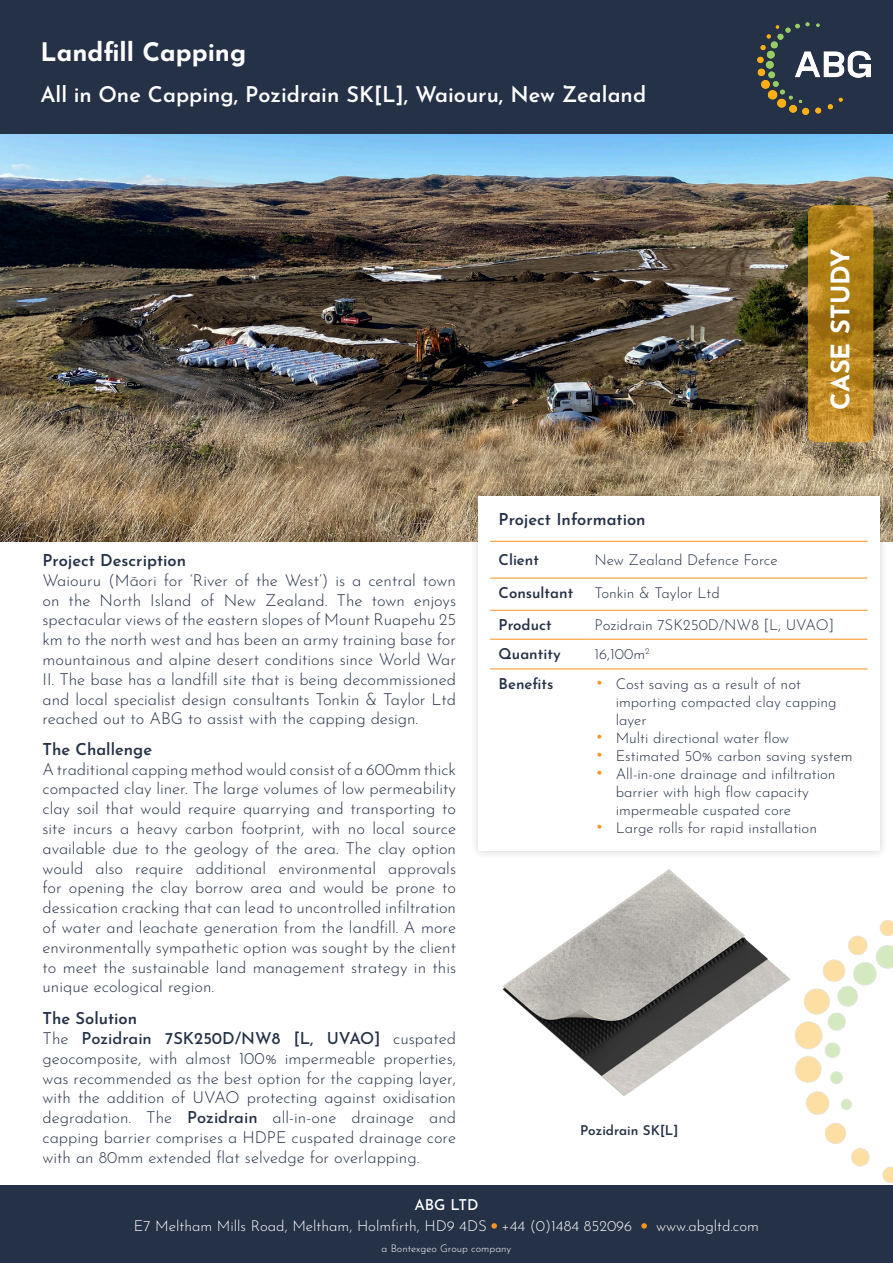
<style>
.page{position:relative;width:893px;height:1263px;background:#fff}
.page>*{position:absolute;margin:0;border:0;box-sizing:border-box;transform-origin:0 0}
.Titel{font:700 25.5px "Josefin Sans";color:#fff}
.Subtitel{font:600 21.75px "Josefin Sans";color:#fff}
.Broodtekst{font:300 16.5px/19.8px "Josefin Sans";color:#253147;text-align:justify}
.Broodtekst-2{font:600 16.5px "Josefin Sans";color:#253147}
.Broodtekst_-_tabel{font:300 15px/18px "Josefin Sans";color:#253147}
.t1{font:300 15px "Josefin Sans";color:#fff}
.t2{font:600 15px "Josefin Sans";color:#253147}
.t3{font:500 15px "Josefin Sans";color:#fff}
.Beschrijving{font:600 13.5px "Josefin Sans";color:#253147}
.t4{font:300 10.5px "Josefin Sans";color:#fff}
.s1{font-weight:500}
.s2{font-size:21px;color:#f7931d}
</style>
<div class="page">
<img style="left:0;top:133px;width:893px;height:408px">
<svg style="left:808px;top:205px;width:65px;height:237px;background:#b68520"></svg>
<div style="left:0;top:0;width:893px;height:133px;background:#253147"></div>
<img style="left:758px;top:22px;width:113px;height:93px">
<div style="left:469px;top:487px;width:420px;height:373px;background:#231f20;opacity:.2"></div>
<div style="left:478px;top:496px;width:402px;height:355px;background:#fff"></div>
<hr style="left:490px;top:578px;width:96px;height:1px;background:#f7931d">
<hr style="left:586px;top:578px;width:281px;height:1px;background:#f7931d">
<hr style="left:490px;top:610px;width:96px;height:1px;background:#f7931d">
<hr style="left:586px;top:610px;width:281px;height:1px;background:#f7931d">
<hr style="left:490px;top:639px;width:96px;height:1px;background:#f7931d">
<hr style="left:586px;top:639px;width:281px;height:1px;background:#f7931d">
<hr style="left:490px;top:669px;width:96px;height:1px;background:#f7931d">
<hr style="left:586px;top:669px;width:281px;height:1px;background:#f7931d">
<hr style="left:490px;top:541px;width:96px;height:1px;background:#f7931d">
<hr style="left:586px;top:541px;width:281px;height:1px;background:#f7931d">
<div style="left:0;top:1185px;width:893px;height:78px;background:#253147"></div>
<svg style="left:491px;top:1223px;width:6px;height:6px"></svg>
<svg style="left:641px;top:1223px;width:6px;height:6px"></svg>
<img style="left:478px;top:851px;width:376px;height:245px">
<img style="left:708px;top:875px;width:185px;height:308px">
<p class="Titel" style="left:40px;top:30px;width:207px">Landfill Capping</p>
<p class="Subtitel" style="left:40px;top:76px;width:607px">All‐in‐One Capping, Pozidrain SK[L], Waiouru, New Zealand</p>
<p class="Titel" style="left:818px;top:410px;width:163px;rotate:-90deg">CASE STUDY</p>
<p class="Broodtekst-2" style="left:43px;top:546px;width:145px">Project Description</p>
<p class="Broodtekst" style="left:43px;top:569px;width:415px">Waiouru (Māori for ‘River of the West’) is a central town on the North Island of New Zealand. The town enjoys spectacular views of the eastern slopes of Mount Ruapehu 25 km to the north west and has been an army training base for mountainous and alpine desert conditions since World War II. The base has a landfill site that is being decommissioned and local specialist design consultants Tonkin &amp; Taylor Ltd reached out to ABG to assist with the capping design.</p>
<p class="Broodtekst-2" style="left:43px;top:735px;width:111px">The Challenge</p>
<p class="Broodtekst" style="left:43px;top:757px;width:415px">A traditional capping method would consist of a 600mm thick compacted clay liner. The large volumes of low permeability clay soil that would require quarrying and transporting to site incurs a heavy carbon footprint, with no local source available due to the geology of the area. The clay option would also require additional environmental approvals for opening the clay borrow area and would be prone to dessication cracking that can lead to uncontrolled infiltration of water and leachate generation from the landfill. A more environmentally sympathetic option was sought by the client to meet the sustainable land management strategy in this unique ecological region.</p>
<p class="Broodtekst-2" style="left:43px;top:1004px;width:96px">The Solution</p>
<p class="Broodtekst" style="left:43px;top:1027px;width:415px">The <span class="s1">Pozidrain 7SK250D/NW8 [L, UVAO]</span> cuspated geocomposite, with almost 100% impermeable properties, was recommended as the best option for the capping layer, with the addition of UVAO protecting against oxidisation degradation. The <span class="s1">Pozidrain</span> all-in-one drainage and capping barrier comprises a HDPE cuspated drainage core with an 80mm extended flat selvedge for overlapping.</p>
<p class="Broodtekst-2" style="left:499px;top:505px;width:149px">Project Information</p>
<p class="t2" style="left:499px;top:547px;width:42px">Client</p>
<p class="Broodtekst_-_tabel" style="left:594px;top:550px;width:185px">New Zealand Defence Force</p>
<p class="t2" style="left:499px;top:580px;width:76px">Consultant</p>
<p class="Broodtekst_-_tabel" style="left:594px;top:582px;width:127px">Tonkin &amp; Taylor Ltd</p>
<p class="t2" style="left:499px;top:612px;width:55px">Product</p>
<p class="Broodtekst_-_tabel" style="left:594px;top:614px;width:241px">Pozidrain 7SK250D/NW8 [L, UVAO]</p>
<p class="t2" style="left:499px;top:641px;width:64px">Quantity</p>
<p class="Broodtekst_-_tabel" style="left:594px;top:643px;width:57px">16,100m<sup>2</sup></p>
<p class="t2" style="left:499px;top:671px;width:56px">Benefits</p>
<p class="Broodtekst_-_tabel" style="left:616px;top:673px;width:223px;text-indent:-21px"><span class="s2">•</span> Cost saving as a result of not importing compacted clay capping layer</p>
<p class="Broodtekst_-_tabel" style="left:594px;top:727px;width:196px"><span class="s2">•</span> Multi‐directional water flow</p>
<p class="Broodtekst_-_tabel" style="left:594px;top:745px;width:260px"><span class="s2">•</span> Estimated 50% carbon saving system</p>
<p class="Broodtekst_-_tabel" style="left:616px;top:763px;width:221px;text-indent:-21px"><span class="s2">•</span> All-in-one drainage and infiltration barrier with high flow capacity impermeable cuspated core</p>
<p class="Broodtekst_-_tabel" style="left:594px;top:817px;width:224px"><span class="s2">•</span> Large rolls for rapid installation</p>
<p class="Beschrijving" style="left:580px;top:1119px;width:100px">Pozidrain SK[L]</p>
<p class="t3" style="left:414px;top:1192px;width:66px">ABG LTD</p>
<p class="t1" style="left:134px;top:1214px;width:500px">E7 Meltham Mills Road, Meltham, Holmfirth, HD9 4DS +44 (0)1484 852096</p>
<p class="t1" style="left:656px;top:1214px;width:104px">www.abgltd.com</p>
<p class="t4" style="left:382px;top:1240px;width:131px">a Bontexgeo Group company</p>
</div>
